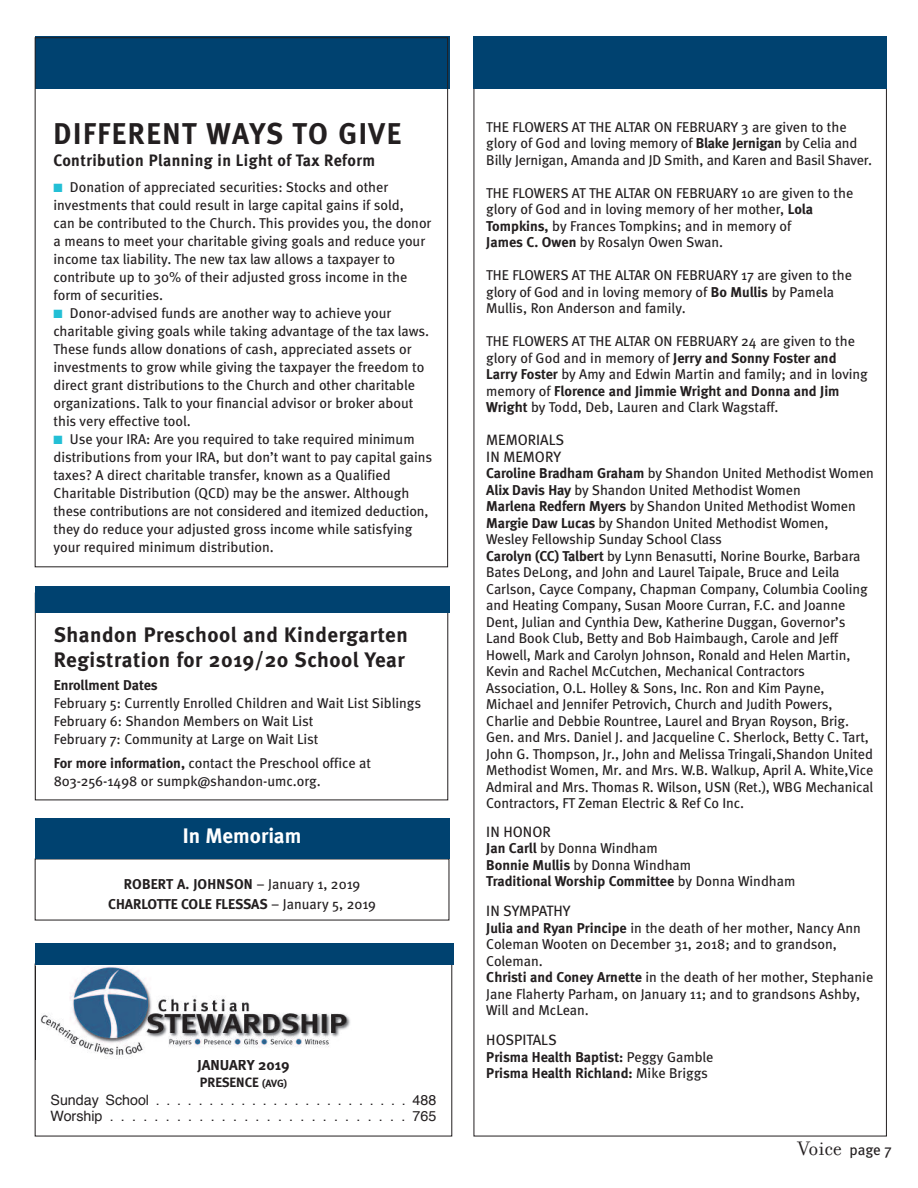
<style>
.page{position:relative;width:918px;height:1188px;background:#fff}
.page>*{position:absolute;margin:0;border:0;box-sizing:border-box;transform-origin:0 0}
.t1{font:700 30px "Meta";letter-spacing:.055em;color:#231f20}
.t2{font:700 21px/25.2px "Meta";letter-spacing:.03em;color:#231f20}
.t3{font:700 21px "Meta";color:#fff}
.t4{font:21px "Filosofia";color:#231f20}
.t5{font:700 16.5px "Meta";letter-spacing:.03em;color:#231f20}
.t6{font:15px/16.5px "Meta";color:#231f20}
.t7{font:700 15px "Meta";color:#231f20}
.t8{font:14.25px/16.5px "Meta";letter-spacing:-.005em;color:#231f20}
.t9{font:700 14.25px/16.5px "Meta";color:#231f20}
.t10{font:14.25px/15.8px "Helvetica";color:#231f20}
.t11{font:700 13.5px "Meta";color:#231f20}
.s1{color:#23bfd5}
.s2{font-weight:700}
.s3{font-weight:400}
.s4{font-size:10.5px}
.s5{font-family:"Meta";font-size:15px}
</style>
<div class="page">
<div style="left:474px;top:36px;width:413px;height:53px;background:#004270"></div>
<div style="left:35px;top:818px;width:414px;height:41px;background:#004270"></div>
<div style="left:35px;top:943px;width:418px;height:22px;background:#004270"></div>
<img style="left:35px;top:967px;width:315px;height:92px">
<div style="left:35px;top:587px;width:414px;height:26px;background:#004270"></div>
<div style="left:35px;top:36px;width:414px;height:53px;background:#004270"></div>
<h1 class="t1" style="left:54px;top:115px;width:349px">DIFFERENT WAYS TO GIVE</h1>
<p class="t5" style="left:54px;top:151px;width:323px">Contribution Planning in Light of Tax Reform</p>
<p class="t8" style="left:54px;top:179px;width:379px;line-height:18px"><span class="s1">■</span> Donation of appreciated securities: Stocks and other investments that could result in large capital gains if sold,<br>can be contributed to the Church. This provides you, the donor a means to meet your charitable giving goals and reduce your income tax liability. The new tax law allows a taxpayer to contribute up to 30% of their adjusted gross income in the form of securities.</p>
<p class="t8" style="left:54px;top:305px;width:377px;line-height:18px"><span class="s1">■</span> Donor-advised funds are another way to achieve your charitable giving goals while taking advantage of the tax laws.<br>These funds allow donations of cash, appreciated assets or investments to grow while giving the taxpayer the freedom to direct grant distributions to the Church and other charitable organizations. Talk to your financial advisor or broker about this very effective tool.</p>
<p class="t8" style="left:54px;top:431px;width:380px;line-height:18px"><span class="s1">■</span> Use your IRA: Are you required to take required minimum distributions from your IRA, but don’t want to pay capital gains taxes? A direct charitable transfer, known as a Qualified Charitable Distribution (QCD) may be the answer. Although these contributions are not considered and itemized deduction, they do reduce your adjusted gross income while satisfying your required minimum distribution.</p>
<h2 class="t2" style="left:54px;top:622px;width:356px">Shandon Preschool and Kindergarten<br>Registration for 2019/20 School Year</h2>
<p class="t9" style="left:54px;top:676px;width:106px">Enrollment Dates</p>
<p class="t8" style="left:54px;top:695px;width:369px;line-height:18px">February 5: Currently Enrolled Children and Wait List Siblings<br>February 6: Shandon Members on Wait List<br>February 7: Community at Large on Wait List</p>
<p class="t8" style="left:54px;top:755px;width:319px;line-height:18px"><span class="s2">For more information,</span> contact the Preschool office at<br>803-256-1498 or sumpk@shandon-umc.org.</p>
<h2 class="t3" style="left:183px;top:824px;width:120px">In Memoriam</h2>
<p class="t9" style="left:108px;top:874px;width:270px;line-height:19.5px;text-align:center">ROBERT A. JOHNSON <span class="s3">– January 1, 2019<br></span>CHARLOTTE COLE FLESSAS <span class="s3">– January 5, 2019</span></p>
<p class="t7" style="left:197px;top:1056px;width:94px">JANUARY 2019</p>
<p class="t11" style="left:200px;top:1074px;width:89px">PRESENCE <span class="s4">(AVG)</span></p>
<p class="t10" style="left:51px;top:1094px;width:387px">SundaySchool........................488<br>Worship...........................765</p>
<p class="t8" style="left:486px;top:120px;width:388px">THE FLOWERS AT THE ALTAR ON FEBRUARY 3 are given to the glory of God and loving memory of <span class="s2">Blake Jernigan</span> by Celia and<br>Billy Jernigan, Amanda and JD Smith, and Karen and Basil Shaver.</p>
<p class="t8" style="left:486px;top:186px;width:369px">THE FLOWERS AT THE ALTAR ON FEBRUARY 10 are given to the glory of God and in loving memory of her mother, <span class="s2">Lola Tompkins,</span> by Frances Tompkins; and in memory of<br><span class="s2">James C. Owen</span> by Rosalyn Owen Swan.</p>
<p class="t8" style="left:486px;top:268px;width:367px">THE FLOWERS AT THE ALTAR ON FEBRUARY 17 are given to the glory of God and in loving memory of <span class="s2">Bo Mullis</span> by Pamela<br>Mullis, Ron Anderson and family.</p>
<p class="t8" style="left:486px;top:334px;width:383px">THE FLOWERS AT THE ALTAR ON FEBRUARY 24 are given to the glory of God and in memory of <span class="s2">Jerry and Sonny Foster and Larry Foster</span> by Amy and Edwin Martin and family; and in loving memory of <span class="s2">Florence and Jimmie Wright and Donna and Jim Wright</span> by Todd, Deb, Lauren and Clark Wagstaff.</p>
<p class="t6" style="left:486px;top:433px;width:80px">MEMORIALS<br>IN MEMORY</p>
<p class="t8" style="left:486px;top:466px;width:389px"><span class="s2">Caroline Bradham Graham</span> by Shandon United Methodist Women <span class="s2">Alix Davis Hay</span> by Shandon United Methodist Women<br><span class="s2">Marlena Redfern Myers</span> by Shandon United Methodist Women <span class="s2">Margie Daw Lucas</span> by Shandon United Methodist Women, Wesley Fellowship Sunday School Class<br><span class="s2">Carolyn (CC) Talbert</span> by Lynn Benasutti, Norine Bourke, Barbara Bates DeLong, and John and Laurel Taipale, Bruce and Leila Carlson, Cayce Company, Chapman Company, Columbia Cooling and Heating Company, Susan Moore Curran, F.C. and Joanne Dent, Julian and Cynthia Dew, Katherine Duggan, Governor’s Land Book Club, Betty and Bob Haimbaugh, Carole and Jeff Howell, Mark and Carolyn Johnson, Ronald and Helen Martin, Kevin and Rachel McCutchen, Mechanical Contractors Association, O.L. Holley &amp; Sons, Inc. Ron and Kim Payne, Michael and Jennifer Petrovich, Church and Judith Powers, Charlie and Debbie Rountree, Laurel and Bryan Royson, Brig.<br>Gen. and Mrs. Daniel J. and Jacqueline C. Sherlock, Betty C. Tart, John G. Thompson, Jr., John and Melissa Tringali,Shandon United Methodist Women, Mr. and Mrs. W.B. Walkup, April A. White,Vice Admiral and Mrs. Thomas R. Wilson, USN (Ret.), WBG Mechanical Contractors, FT Zeman Electric &amp; Ref Co Inc.</p>
<p class="t6" style="left:486px;top:825px;width:66px">IN HONOR</p>
<p class="t9" style="left:486px;top:840px;width:311px">Jan Carll <span class="s3">by Donna Windham<br></span>Bonnie Mullis <span class="s3">by Donna Windham<br></span>Traditional Worship Committee <span class="s3">by Donna Windham</span></p>
<p class="t6" style="left:486px;top:904px;width:86px">IN SYMPATHY</p>
<p class="t8" style="left:486px;top:921px;width:389px"><span class="s2">Julia and Ryan Principe</span> in the death of her mother, Nancy Ann Coleman Wooten on December 31, 2018; and to grandson, Coleman.<br><span class="s2">Christi and Coney Arnette</span> in the death of her mother, Stephanie Jane Flaherty Parham, on January 11; and to grandsons Ashby, Will and McLean.</p>
<p class="t6" style="left:486px;top:1033px;width:72px">HOSPITALS</p>
<p class="t9" style="left:486px;top:1048px;width:229px">Prisma Health Baptist: <span class="s3">Peggy Gamble<br></span>Prisma Health Richland: <span class="s3">Mike Briggs</span></p>
<h2 class="t4" style="left:798px;top:1135px;width:95px">Voice <span class="s5">page 7</span></h2>
</div>
